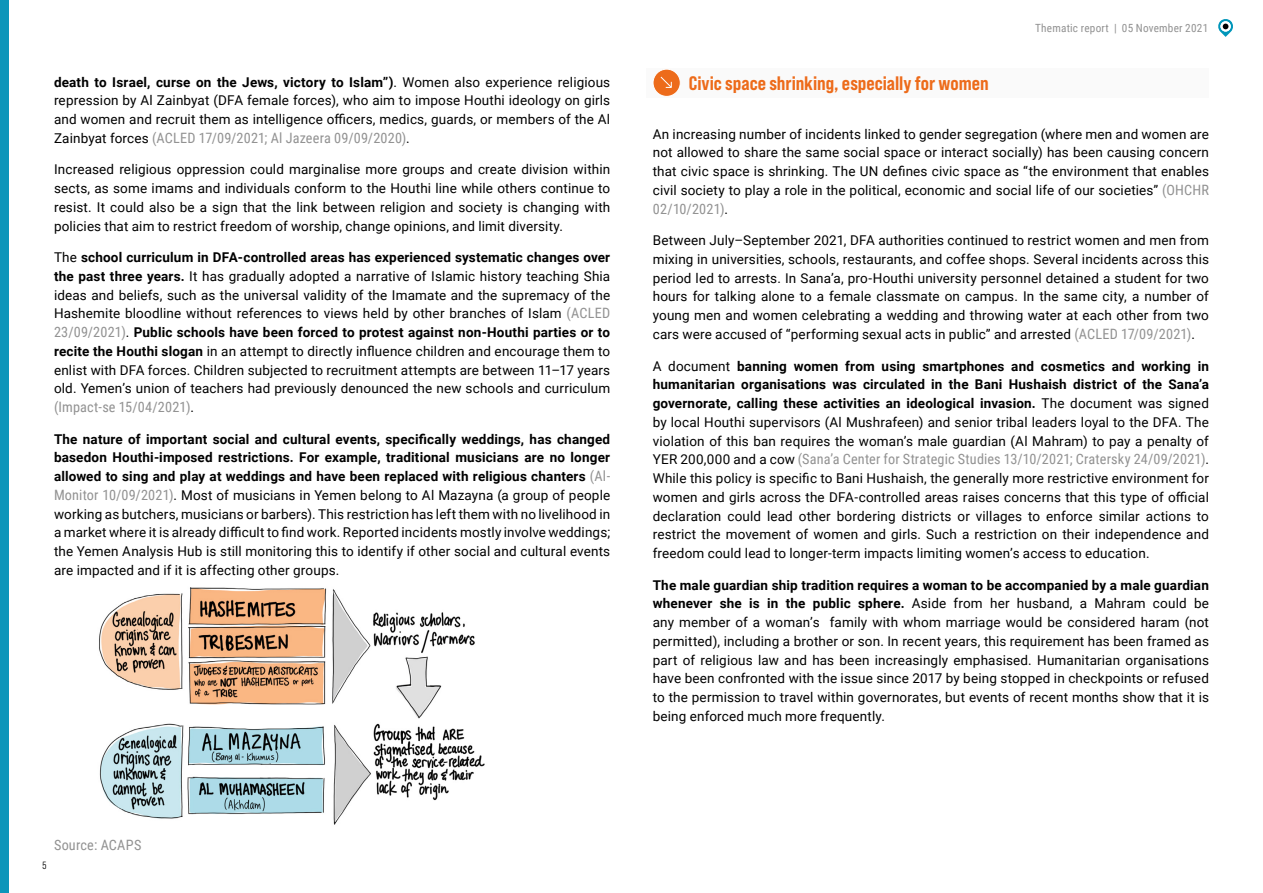
<style>
.page{position:relative;width:1263px;height:893px;background:#fff}
.page>*{position:absolute;margin:0;border:0;box-sizing:border-box;transform-origin:0 0}
.t1{font:19.5px "Bebas Neue Pro Semi Exp X Bold";color:#ed6b1a}
.t2{font:14.25px "Roboto Condensed";letter-spacing:.01em;color:#929292}
.t3{font:13.5px/18.8px "Roboto";letter-spacing:.01em;color:#000;text-align:justify}
.t4{font:700 13.5px/18.8px "Roboto";letter-spacing:.01em;color:#000;text-align:justify}
.t5{font:11.25px "Roboto Condensed";letter-spacing:.02em;color:#929292}
.t6{font:10.5px "Bebas Neue Pro Middle";color:#000}
.s1{font-weight:700}
.s2{font-family:"Roboto";font-size:13.5px;color:#000}
.s3{font-family:"Roboto Condensed";font-size:14.25px;color:#929292}
.s4{font-weight:400}
</style>
<div class="page">
<svg style="left:1218px;top:19px;width:15px;height:18px"></svg>
<div style="left:0;top:0;width:9px;height:893px;background:#0c96ba"></div>
<div style="left:646px;top:68px;width:563px;height:29px;background:#fafafa"></div>
<img style="left:99px;top:587px;width:386px;height:238px">
<div style="left:653px;top:69px;width:27px;height:28px;background:#ed6b1a;border:1px solid #fff;border-radius:50%"></div>
<svg style="left:660px;top:76px;width:12px;height:12px"></svg>
<p class="t3" style="left:54px;top:72px;width:558px"><span class="s1">death to Israel, curse on the Jews, victory to Islam”)</span>. Women also experience religious repression by Al Zainbyat (DFA female forces), who aim to impose Houthi ideology on girls and women and recruit them as intelligence officers, medics, guards, or members of the Al</p>
<p class="t2" style="left:54px;top:128px;width:357px"><span class="s2">Zainbyat forces</span> (ACLED 17/09/2021; Al Jazeera 09/09/2020)<span class="s2">.</span></p>
<p class="t3" style="left:54px;top:160px;width:558px">Increased religious oppression could marginalise more groups and create division within sects, as some imams and individuals conform to the Houthi line while others continue to resist. It could also be a sign that the link between religion and society is changing with policies that aim to restrict freedom of worship, change opinions, and limit diversity.</p>
<p class="t3" style="left:54px;top:248px;width:558px">The <span class="s1">school curriculum in DFA-controlled areas has experienced systematic changes over the past three years.</span> It has gradually adopted a narrative of Islamic history teaching Shia ideas and beliefs, such as the universal validity of the Imamate and the supremacy of the Hashemite bloodline without references to views held by other branches of Islam <span class="s3">(ACLED 23/09/2021)</span>. <span class="s1">Public schools have been forced to protest against non-Houthi parties or to recite the Houthi slogan</span> in an attempt to directly influence children and encourage them to enlist with DFA forces. Children subjected to recruitment attempts are between 11–17 years old. Yemen’s union of teachers had previously denounced the new schools and curriculum</p>
<p class="t2" style="left:54px;top:397px;width:141px">(Impact-se 15/04/2021)<span class="s2">.</span></p>
<p class="t3" style="left:54px;top:429px;width:558px"><span class="s1">The nature of important social and cultural events, specifically weddings, has changed basedon Houthi-imposed restrictions. For example, traditional musicians are no longer allowed to sing and play at weddings and have been replaced with religious chanters</span> <span class="s3">(Al-Monitor 10/09/2021)</span>. Most of musicians in Yemen belong to Al Mazayna (a group of people working as butchers, musicians or barbers). This restriction has left them with no livelihood in a market where it is already difficult to find work. Reported incidents mostly involve weddings; the Yemen Analysis Hub is still monitoring this to identify if other social and cultural events are impacted and if it is affecting other groups.</p>
<p class="t5" style="left:1035px;top:20px;width:175px">Thematic report | 05 November 2021</p>
<h1 class="t1" style="left:689px;top:72px;width:301px">Civic space shrinking, especially for women</h1>
<p class="t3" style="left:653px;top:124px;width:558px">An increasing number of incidents linked to gender segregation (where men and women are not allowed to share the same social space or interact socially) has been causing concern that civic space is shrinking. The UN defines civic space as “the environment that enables civil society to play a role in the political, economic and social life of our societies” <span class="s3">(OHCHR</span></p>
<p class="t2" style="left:653px;top:199px;width:77px">02/10/2021)<span class="s2">.</span></p>
<p class="t3" style="left:653px;top:231px;width:558px">Between July–September 2021, DFA authorities continued to restrict women and men from mixing in universities, schools, restaurants, and coffee shops. Several incidents across this period led to arrests. In Sana’a, pro-Houthi university personnel detained a student for two hours for talking alone to a female classmate on campus. In the same city, a number of young men and women celebrating a wedding and throwing water at each other from two cars were accused of “performing sexual acts in public” and arrested <span class="s3">(ACLED 17/09/2021)</span>.</p>
<p class="t4" style="left:653px;top:356px;width:558px"><span class="s4">A document</span> banning women from using smartphones and cosmetics and working in humanitarian organisations was circulated in the Bani Hushaish district of the Sana’a governorate, calling these activities an ideological invasion. <span class="s4">The document was signed by local Houthi supervisors (Al Mushrafeen) and senior tribal leaders loyal to the DFA. The violation of this ban requires the woman’s male guardian (Al Mahram) to pay a penalty of</span></p>
<p class="t2" style="left:653px;top:449px;width:558px"><span class="s2">YER 200,000 and a cow</span> (Sana’a Center for Strategic Studies 13/10/2021; Cratersky 24/09/2021)<span class="s2">.</span></p>
<p class="t3" style="left:653px;top:468px;width:558px">While this policy is specific to Bani Hushaish, the generally more restrictive environment for women and girls across the DFA-controlled areas raises concerns that this type of official declaration could lead other bordering districts or villages to enforce similar actions to restrict the movement of women and girls. Such a restriction on their independence and freedom could lead to longer-term impacts limiting women’s access to education.</p>
<p class="t3" style="left:653px;top:575px;width:558px"><span class="s1">The male guardian ship tradition requires a woman to be accompanied by a male guardian whenever she is in the public sphere.</span> Aside from her husband, a Mahram could be any member of a woman’s family with whom marriage would be considered haram (not permitted), including a brother or son. In recent years, this requirement has been framed as part of religious law and has been increasingly emphasised. Humanitarian organisations have been confronted with the issue since 2017 by being stopped in checkpoints or refused to the permission to travel within governorates, but events of recent months show that it is being enforced much more frequently.</p>
<p class="t6" style="left:43px;top:859px;width:5px">5</p>
<p class="t2" style="left:54px;top:835px;width:89px">Source: ACAPS</p>
</div>
